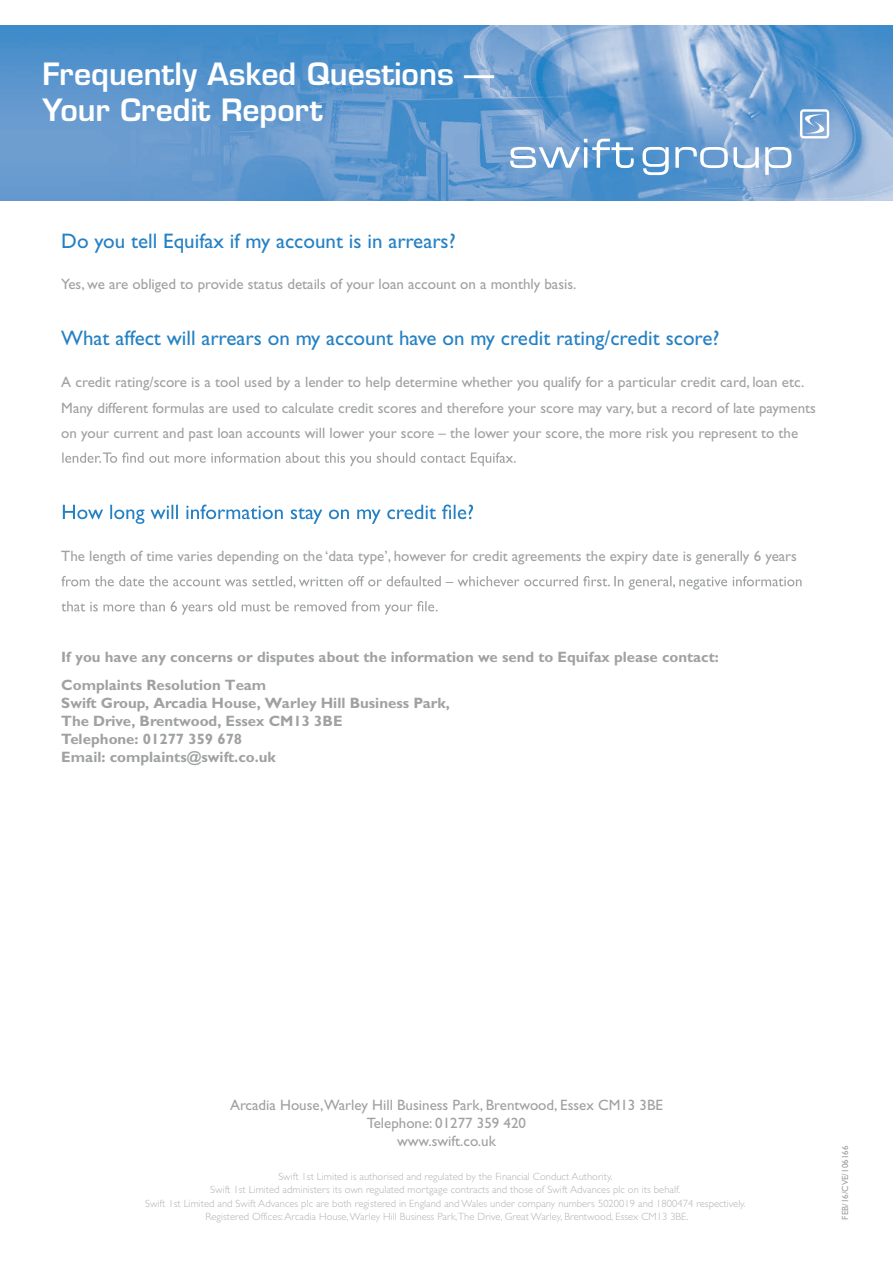
<style>
.page{position:relative;width:893px;height:1263px;background:#fff}
.page>*{position:absolute;margin:0;border:0;box-sizing:border-box;transform-origin:0 0}
.t1{font:600 30px/36px "Eurostile";color:#fff}
.t2{font:21px "Gill Sans";color:#2581c4}
.t3{font:15px/25px "Gill Sans";color:#9fa1a2}
.t4{font:700 15px/18px "Gill Sans";color:#9fa1a2}
.t5{font:300 10.5px/13.5px "Gill Sans";letter-spacing:.005em;color:#b1b1b1;text-align:center}
.t6{font:9px "Gill Sans";color:#9fa1a2}
</style>
<div class="page">
<img style="left:0;top:26px;width:893px;height:174px">
<svg style="left:62px;top:452px;width:454px;height:14px"></svg>
<svg style="left:63px;top:504px;width:410px;height:20px"></svg>
<svg style="left:61px;top:576px;width:741px;height:14px"></svg>
<svg style="left:61px;top:601px;width:377px;height:14px"></svg>
<svg style="left:510px;top:139px;width:124px;height:29px"></svg>
<svg style="left:642px;top:147px;width:27px;height:28px"></svg>
<svg style="left:675px;top:147px;width:84px;height:21px"></svg>
<svg style="left:765px;top:147px;width:26px;height:28px"></svg>
<div style="left:800px;top:109px;width:29px;height:29px;border:2px solid #fff;border-radius:2px"></div>
<svg style="left:787px;top:113px;width:42px;height:22px"></svg>
<h1 class="t1" style="left:43px;top:56px;width:453px">Frequently Asked Questions —<br>Your Credit Report</h1>
<h2 class="t2" style="left:61px;top:229px;width:396px">Do you tell Equifax if my account is in arrears?</h2>
<p class="t3" style="left:61px;top:271px;width:517px">Yes, we are obliged to provide status details of your loan account on a monthly basis.</p>
<h2 class="t2" style="left:61px;top:326px;width:660px">What affect will arrears on my account have on my credit rating/credit score?</h2>
<p class="t3" style="left:61px;top:370px;width:756px">A credit rating/score is a tool used by a lender to help determine whether you qualify for a particular credit card, loan etc.<br>Many different formulas are used to calculate credit scores and therefore your score may vary, but a record of late payments on your current and past loan accounts will lower your score – the lower your score, the more risk you represent to the</p>
<p class="t3" style="left:61px;top:544px;width:737px">The length of time varies depending on the ‘data type’, however for credit agreements the expiry date is generally 6 years</p>
<p class="t4" style="left:61px;top:648px;width:659px">If you have any concerns or disputes about the information we send to Equifax please contact:</p>
<p class="t4" style="left:61px;top:675px;width:390px">Complaints Resolution Team<br>Swift Group, Arcadia House, Warley Hill Business Park, The Drive, Brentwood, Essex CM13 3BE<br>Telephone: 01277 359 678<br>Email: complaints@swift.co.uk</p>
<p class="t3" style="left:230px;top:1096px;width:434px;line-height:18px;text-align:center">Arcadia House,Warley Hill Business Park, Brentwood, Essex CM13 3BE<br>Telephone: 01277 359 420<br>www.swift.co.uk</p>
<p class="t5" style="left:145px;top:1169px;width:602px">Swift 1st Limited is authorised and regulated by the Financial Conduct Authority.<br>Swift 1st Limited administers its own regulated mortgage contracts and those of Swift Advances plc on its behalf.<br>Swift 1st Limited and Swift Advances plc are both registered in England and Wales under company numbers 5020019 and 1800474 respectively.<br>Registered Offices: Arcadia House, Warley Hill Business Park, The Drive, Great Warley, Brentwood, Essex CM13 3BE.</p>
<p class="t6" style="left:840px;top:1220px;width:75px;rotate:-90deg">FEB/16/CVE/106166</p>
</div>
